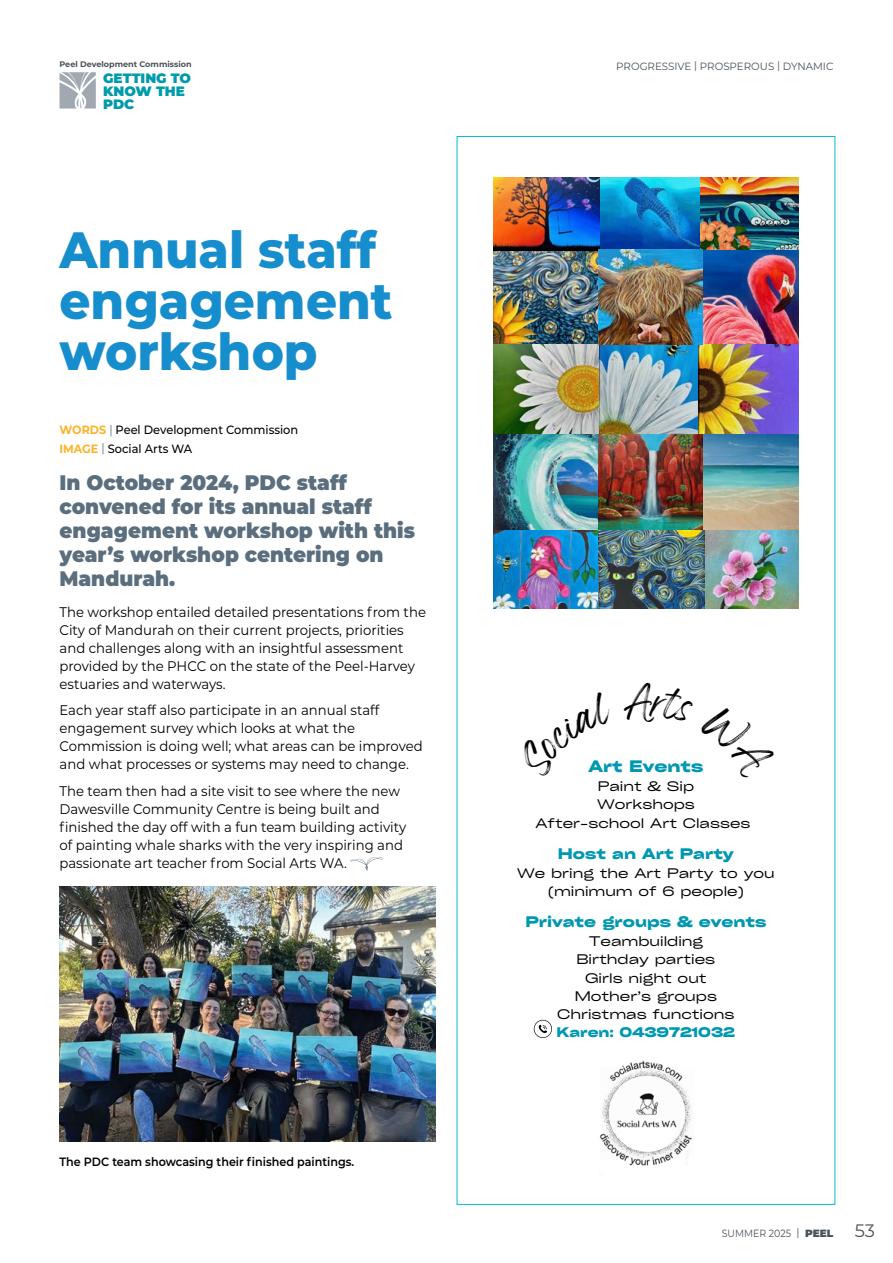
<style>
.page{position:relative;width:893px;height:1263px;background:#fff}
.page>*{position:absolute;margin:0;border:0;box-sizing:border-box;transform-origin:0 0}
.t1{font:800 51px/51px "Montserrat";color:#168dcd;scale:.95 1}
.t2{font:900 21px/24px "Montserrat";color:#5a6e7e;scale:.95 1}
.t3{font:700 15.9px "Cy Grotesk Grand";color:#0097b2}
.t4{font:700 14.7px "Cy Grotesk Grand";color:#0097b2}
.t5{font:13.95px/18px "Montserrat";color:#000;scale:.95 1}
.t6{font:900 13.5px/12.8px "Montserrat";color:#009bab}
.t7{font:13.35px/18.1px "Cy Grotesk Grand";color:#000;text-align:center}
.t8{font:700 13.35px "Cy Grotesk Grand";color:#0097b2}
.t9{font:13.2px/18.1px "Cy Grotesk Grand";color:#000;text-align:center}
.t10{font:500 12px/18.6px "Montserrat";color:#000;scale:.95 1}
.t11{font:600 12px "Montserrat";color:#000;scale:.93 1}
.t12{font:10.5px "Montserrat";color:#48525a}
.t13{font:10.5px "Montserrat";color:#48525a;scale:.9 1}
.t14{font:700 8.1px "Montserrat";color:#48525a}
.s1{font-weight:700;color:#fcb328}
.s2{font-weight:400;color:#5a6e7e}
.s3{font-weight:900}
.s4{font-size:18px}
</style>
<div class="page">
<img style="left:60px;top:887px;width:376px;height:255px">
<img style="left:599px;top:177px;width:200px;height:73px">
<img style="left:493px;top:530px;width:105px;height:79px">
<img style="left:704px;top:435px;width:95px;height:174px">
<img style="left:493px;top:344px;width:106px;height:91px">
<img style="left:599px;top:344px;width:100px;height:90px">
<img style="left:493px;top:177px;width:106px;height:167px">
<img style="left:699px;top:344px;width:100px;height:91px">
<img style="left:493px;top:435px;width:105px;height:95px">
<img style="left:702px;top:250px;width:97px;height:94px">
<img style="left:599px;top:249px;width:103px;height:95px">
<img style="left:598px;top:434px;width:106px;height:175px">
<img style="left:600px;top:1060px;width:92px;height:106px">
<svg style="left:534px;top:1020px;width:18px;height:18px"></svg>
<svg style="left:60px;top:72px;width:36px;height:37px"></svg>
<svg style="left:350px;top:857px;width:33px;height:14px"></svg>
<p class="t14" style="left:60px;top:59px;width:134px">Peel Development Commission</p>
<p class="t6" style="left:103px;top:71px;width:89px">GETTING TO<br>KNOW THE<br>PDC</p>
<h1 class="t1" style="left:60px;top:221px;width:352px">Annual staff engagement workshop</h1>
<p class="t10" style="left:60px;top:420px;width:253px"><span class="s1">WORDS</span> <span class="s2">|</span> Peel Development Commission<br><span class="s1">IMAGE</span> <span class="s2">|</span> Social Arts WA</p>
<h2 class="t2" style="left:60px;top:469px;width:376px">In October 2024, PDC staff convened for its annual staff engagement workshop with this year’s workshop centering on<br>Mandurah.</h2>
<p class="t5" style="left:60px;top:602px;width:387px">The workshop entailed detailed presentations from the City of Mandurah on their current projects, priorities and challenges along with an insightful assessment provided by the PHCC on the state of the Peel-Harvey estuaries and waterways.</p>
<p class="t5" style="left:60px;top:701px;width:384px">Each year staff also participate in an annual staff engagement survey which looks at what the Commission is doing well; what areas can be improved and what processes or systems may need to change.</p>
<p class="t5" style="left:60px;top:781px;width:366px">The team then had a site visit to see where the new Dawesville Community Centre is being built and finished the day off with a fun team building activity of painting whale sharks with the very inspiring and passionate art teacher from Social Arts WA.</p>
<p class="t11" style="left:60px;top:1153px;width:318px">The PDC team showcasing their finished paintings.</p>
<p class="t12" style="left:616px;top:59px;width:219px">PROGRESSIVE | PROSPEROUS | DYNAMIC</p>
<p class="t3" style="left:588px;top:755px;width:116px">Art Events</p>
<p class="t9" style="left:535px;top:777px;width:217px">Paint &amp; Sip<br>Workshops<br>After-school Art Classes</p>
<p class="t4" style="left:558px;top:843px;width:177px">Host an Art Party</p>
<p class="t9" style="left:517px;top:863px;width:259px">We bring the Art Party to you (minimum of 6 people)</p>
<p class="t4" style="left:525px;top:911px;width:243px">Private groups &amp; events</p>
<p class="t7" style="left:557px;top:932px;width:179px">Teambuilding<br>Birthday parties<br>Girls night out<br>Mother’s groups<br>Christmas functions</p>
<p class="t8" style="left:557px;top:1023px;width:180px">Karen: 0439721032</p>
<p class="t13" style="left:722px;top:1226px;width:172px">SUMMER 2025 | <span class="s3">PEEL</span> <span class="s4">53</span></p>
</div>
